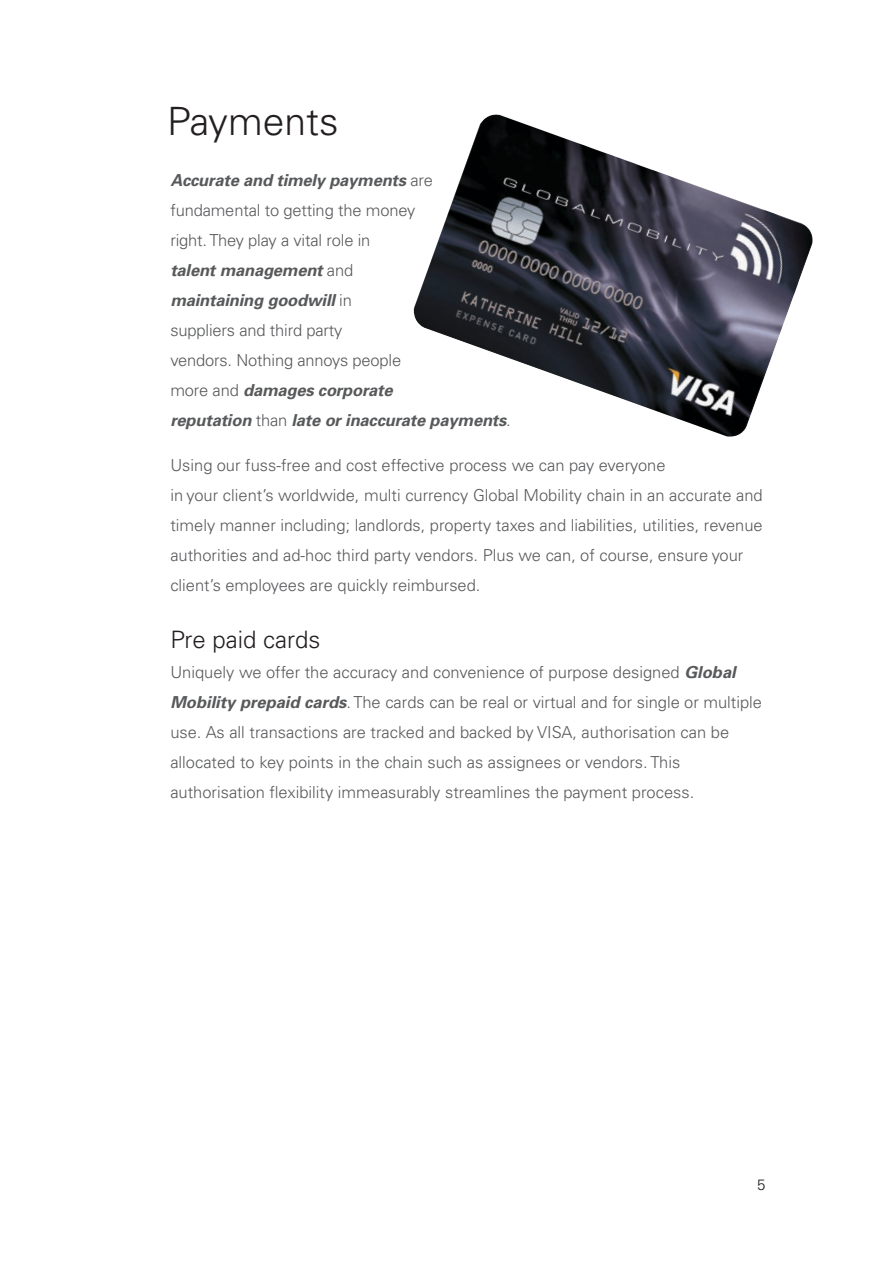
<style>
.page{position:relative;width:893px;height:1263px;background:#fff}
.page>*{position:absolute;margin:0;border:0;box-sizing:border-box;transform-origin:0 0}
.t1{font:300 39px "Univers LT Pro 45";color:#231f20}
.t2{font:300 24px "Univers LT Pro 45";color:#231f20}
.t3{font:300 16.5px/30px "Univers LT Pro 45";color:#58595b}
.t4{font:italic 700 16.5px/30px "Univers";letter-spacing:-.01em;color:#58595b}
.t5{font:300 15px "Univers";color:#231f20}
.s1{font-family:"Univers LT Pro 45";font-weight:300;font-style:normal}
.s2{font-family:"Univers";font-weight:700;font-style:italic}
</style>
<div class="page">
<img style="left:414px;top:115px;width:399px;height:322px">
<h1 class="t1" style="left:167px;top:97px;width:173px">Payments</h1>
<p class="t4" style="left:170px;top:164px;width:264px">Accurate and timely payments <span class="s1">are</span></p>
<p class="t3" style="left:170px;top:195px;width:246px">fundamental to getting the money right. They play a vital role in</p>
<p class="t4" style="left:170px;top:254px;width:184px">talent management <span class="s1">and </span>maintaining goodwill <span class="s1">in</span></p>
<p class="t3" style="left:170px;top:315px;width:232px">suppliers and third party vendors. Nothing annoys people</p>
<p class="t4" style="left:170px;top:374px;width:342px"><span class="s1">more and</span> damages corporate<br>reputation <span class="s1">than</span> late or inaccurate payments<span class="s1">.</span></p>
<p class="t3" style="left:170px;top:450px;width:594px">Using our fuss-free and cost effective process we can pay everyone<br>in your client’s worldwide, multi currency Global Mobility chain in an accurate and timely manner including; landlords, property taxes and liabilities, utilities, revenue authorities and ad-hoc third party vendors. Plus we can, of course, ensure your client’s employees are quickly reimbursed.</p>
<h2 class="t2" style="left:170px;top:625px;width:152px">Pre paid cards</h2>
<p class="t3" style="left:170px;top:657px;width:593px">Uniquely we offer the accuracy and convenience of purpose designed <span class="s2">Global Mobility prepaid cards</span>. The cards can be real or virtual and for single or multiple use. As all transactions are tracked and backed by VISA, authorisation can be allocated to key points in the chain such as assignees or vendors. This authorisation flexibility immeasurably streamlines the payment process.</p>
<p class="t5" style="left:757px;top:1176px;width:10px">5</p>
</div>
